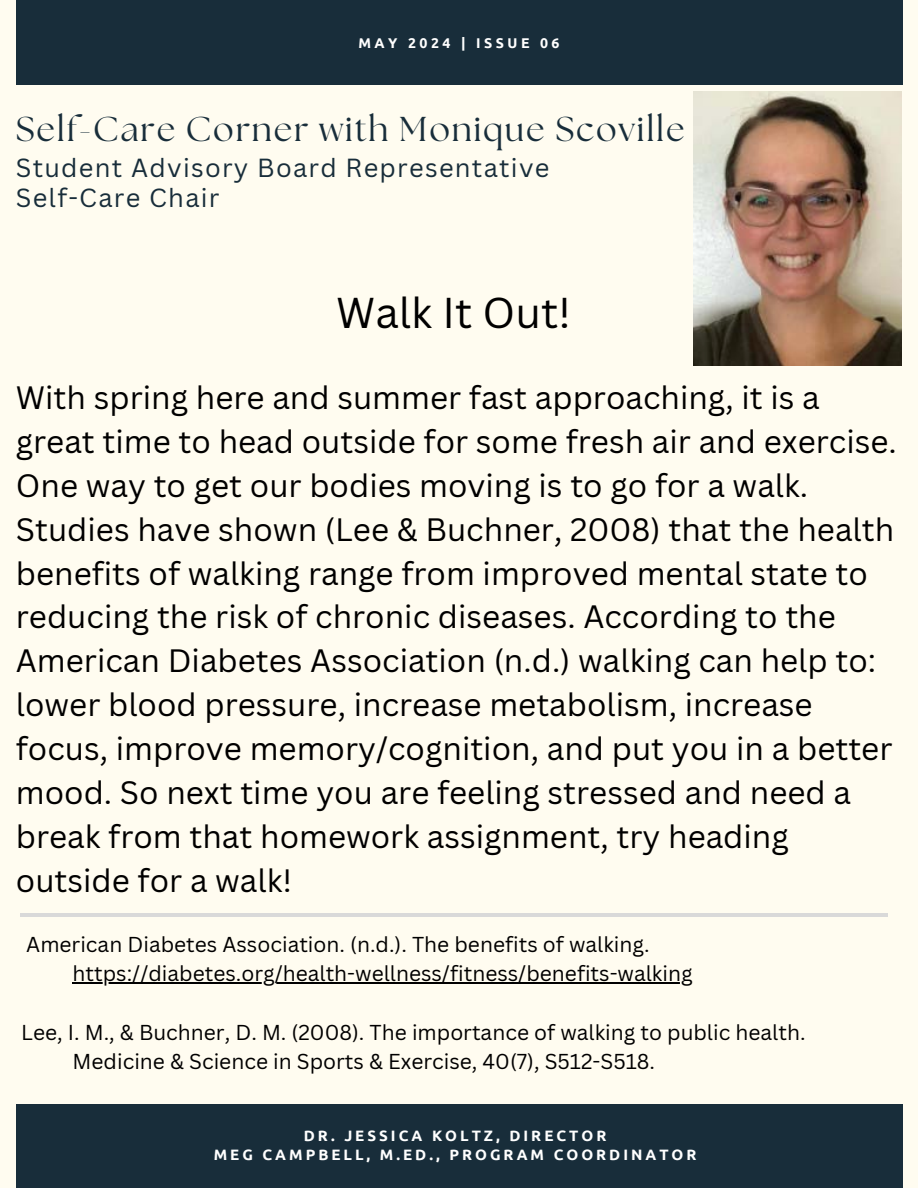
<style>
.page{position:relative;width:918px;height:1188px;background:#fffcf0}
.page>*{position:absolute;margin:0;border:0;box-sizing:border-box;transform-origin:0 0}
.t1{font:42px "Canva Sans";color:#000}
.t2{font:34.5px "The Seasons";letter-spacing:.05em;color:#182d3a}
.t3{font:31.5px/43.8px "Canva Sans";color:#000}
.t4{font:25.5px/30.3px "Canva Sans";letter-spacing:.05em;color:#182d3a}
.t5{font:21px/29.2px "Canva Sans";color:#000}
.t6{font:700 15px "Ubuntu";letter-spacing:.2em;color:#fff}
.t7{font:700 14.1px "Ubuntu";letter-spacing:.25em;color:#fff}
</style>
<div class="page">
<div style="left:16px;top:0;width:886px;height:84px;background:#182d3a"></div>
<img style="left:693px;top:92px;width:209px;height:273px">
<hr style="left:73px;top:982px;width:620px;height:1px;background:#000">
<hr style="left:20px;top:913px;width:867px;height:4px;background:#d9d9d9">
<div style="left:16px;top:1104px;width:886px;height:84px;background:#182d3a"></div>
<h3 class="t7" style="left:358px;top:35px;width:203px">MAY 2024 | ISSUE 06</h3>
<h3 class="t2" style="left:16px;top:113px;width:670px">Self-Care Corner with Monique Scoville</h3>
<h3 class="t4" style="left:16px;top:152px;width:535px">Student Advisory Board Representative<br>Self-Care Chair</h3>
<p class="t1" style="left:336px;top:283px;width:236px">Walk It Out!</p>
<p class="t3" style="left:16px;top:375px;width:882px">With spring here and summer fast approaching, it is a great time to head outside for some fresh air and exercise.<br>One way to get our bodies moving is to go for a walk.<br>Studies have shown (Lee &amp; Buchner, 2008) that the health benefits of walking range from improved mental state to reducing the risk of chronic diseases. According to the American Diabetes Association (n.d.) walking can help to: lower blood pressure, increase metabolism, increase focus, improve memory/cognition, and put you in a better mood. So next time you are feeling stressed and need a break from that homework assignment, try heading outside for a walk!</p>
<h1 class="t5" style="left:26px;top:929px;width:625px">American Diabetes Association. (n.d.). The benefits of walking.</h1>
<h2 class="t5" style="left:73px;top:958px;width:622px">https://diabetes.org/health-wellness/fitness/benefits-walking</h2>
<h2 class="t5" style="left:73px;top:1017px;width:734px;text-indent:-51px">Lee, I. M., &amp; Buchner, D. M. (2008). The importance of walking to public health.<br>Medicine &amp; Science in Sports &amp; Exercise, 40(7), S512-S518.</h2>
<p class="t6" style="left:304px;top:1127px;width:304px">DR. JESSICA KOLTZ, DIRECTOR</p>
<p class="t6" style="left:214px;top:1146px;width:484px">MEG CAMPBELL, M.ED., PROGRAM COORDINATOR</p>
</div>
